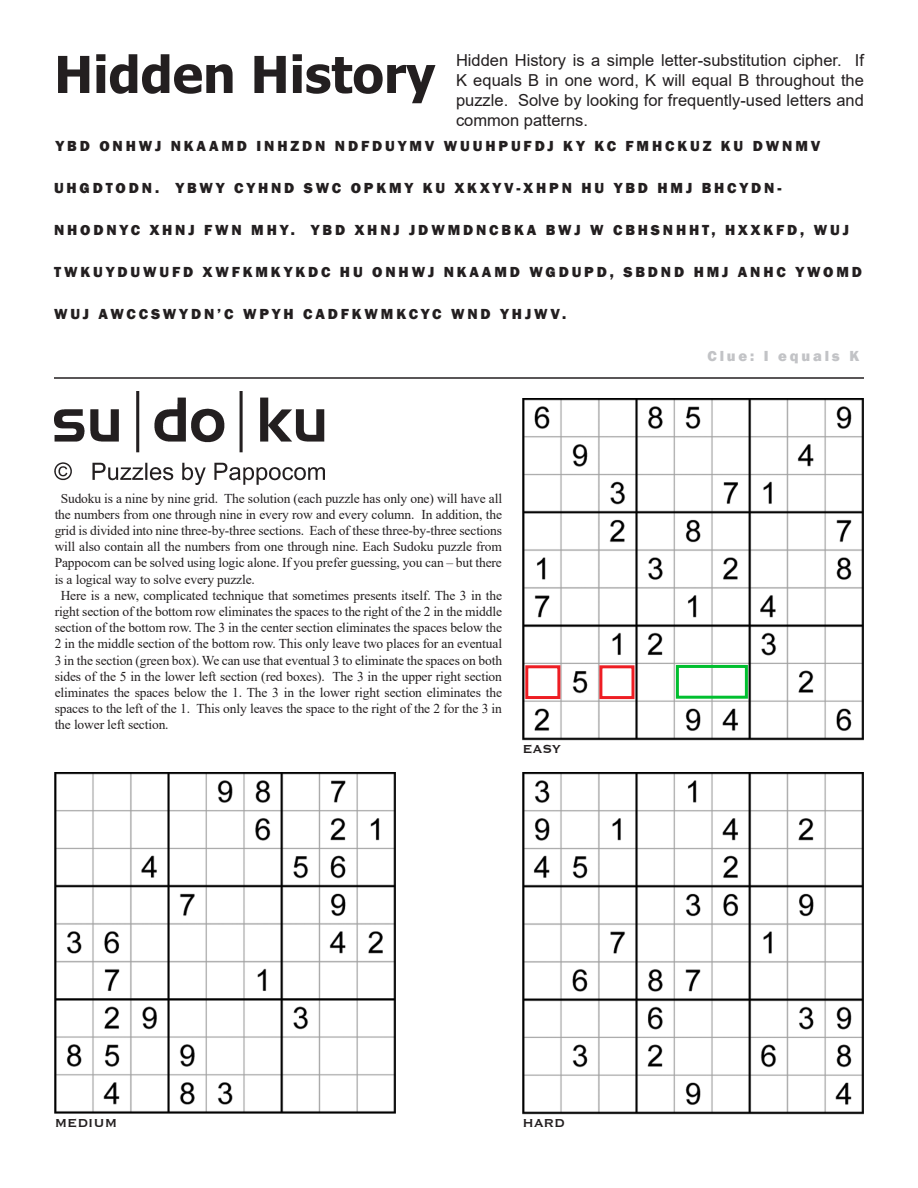
<style>
.page{position:relative;width:918px;height:1188px;background:#fff}
.page>*{position:absolute;margin:0;border:0;box-sizing:border-box;transform-origin:0 0}
.tagline{font:700 51px "Tahoma";color:#231f20}
.t1{font:16.5px/19.8px "Arial";color:#231f20;text-align:justify}
.body_text{font:800 15px "Franklin Gothic";letter-spacing:.19em;color:#231f20}
.t2{font:700 15px "Copperplate Gothic BT";color:#231f20}
.body_text-2{font:800 15px "Franklin Gothic";letter-spacing:.19em;color:#c2c3c6}
.body_text-3{font:13.5px/16.2px "Times New Roman";letter-spacing:-.01em;color:#231f20;text-align:justify}
</style>
<div class="page">
<img style="left:523px;top:399px;width:341px;height:342px">
<img style="left:54px;top:392px;width:270px;height:92px">
<hr style="left:54px;top:377px;width:810px;height:2px;background:#231f20">
<div style="left:599px;top:665px;width:35px;height:34px;border:3px solid #ee1d23"></div>
<div style="left:525px;top:665px;width:35px;height:34px;border:3px solid #ee1d23"></div>
<img style="left:523px;top:773px;width:341px;height:342px">
<img style="left:55px;top:773px;width:340px;height:341px">
<div style="left:676px;top:665px;width:72px;height:34px;border:3px solid #00bf2f"></div>
<p class="tagline" style="left:54px;top:39px;width:383px">Hidden History</p>
<p class="t1" style="left:456px;top:51px;width:410px">Hidden History is a simple letter-substitution cipher. If K equals B in one word, K will equal B throughout the puzzle. Solve by looking for frequently-used letters and common patterns.</p>
<p class="body_text" style="left:56px;top:136px;width:766px">YBD ONHWJ NKAAMD INHZDN NDFDUYMV WUUHPUFDJ KY KC FMHCKUZ KU DWNMV</p>
<p class="body_text" style="left:54px;top:178px;width:729px">UHGDTODN. YBWY CYHND SWC OPKMY KU XKXYV-XHPN HU YBD HMJ BHCYDN-</p>
<p class="body_text" style="left:54px;top:220px;width:796px">NHODNYC XHNJ FWN MHY. YBD XHNJ JDWMDNCBKA BWJ W CBHSNHHT, HXXKFD, WUJ</p>
<p class="body_text" style="left:54px;top:262px;width:810px">TWKUYDUWUFD XWFKMKYKDC HU ONHWJ NKAAMD WGDUPD, SBDND HMJ ANHC YWOMD</p>
<p class="body_text" style="left:54px;top:304px;width:514px">WUJ AWCCSWYDN’C WPYH CADFKWMKCYC WND YHJWV.</p>
<p class="body_text-2" style="left:707px;top:346px;width:153px">Clue: I equals K</p>
<p class="body_text-3" style="left:55px;top:490px;width:449px;text-indent:6px">Sudoku is a nine by nine grid. The solution (each puzzle has only one) will have all the numbers from one through nine in every row and every column. In addition, the grid is divided into nine three-by-three sections. Each of these three-by-three sections will also contain all the numbers from one through nine. Each Sudoku puzzle from Pappocom can be solved using logic alone. If you prefer guessing, you can – but there is a logical way to solve every puzzle.</p>
<p class="body_text-3" style="left:55px;top:587px;width:449px;text-indent:6px">Here is a new, complicated technique that sometimes presents itself. The 3 in the right section of the bottom row eliminates the spaces to the right of the 2 in the middle section of the bottom row. The 3 in the center section eliminates the spaces below the 2 in the middle section of the bottom row. This only leave two places for an eventual 3 in the section (green box). We can use that eventual 3 to eliminate the spaces on both sides of the 5 in the lower left section (red boxes). The 3 in the upper right section eliminates the spaces below the 1. The 3 in the lower right section eliminates the spaces to the left of the 1. This only leaves the space to the right of the 2 for the 3 in the lower left section.</p>
<p class="t2" style="left:523px;top:741px;width:40px">EASY</p>
<p class="t2" style="left:55px;top:1115px;width:64px">MEDIUM</p>
<p class="t2" style="left:523px;top:1115px;width:44px">HARD</p>
</div>
